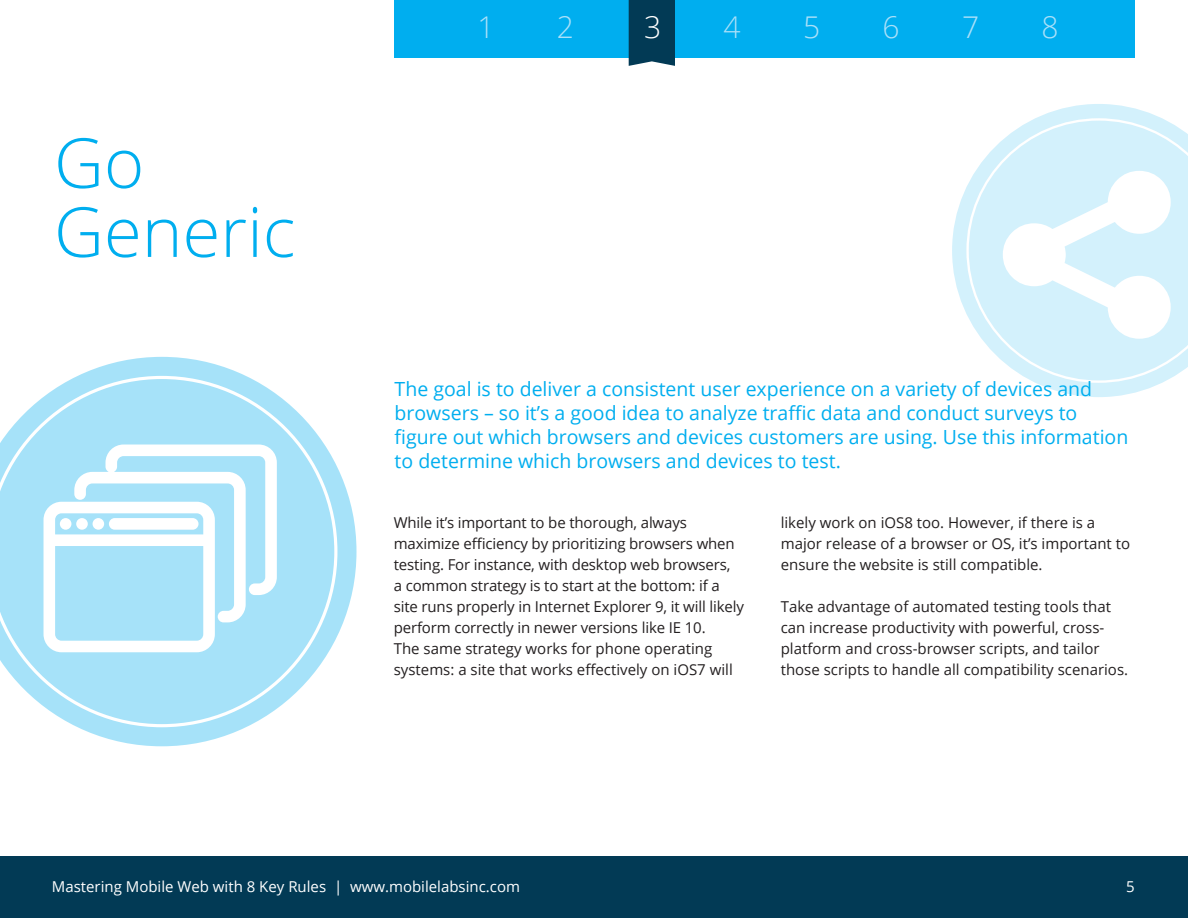
<style>
.page{position:relative;width:1188px;height:918px;background:#fff}
.page>*{position:absolute;margin:0;border:0;box-sizing:border-box;transform-origin:0 0}
.t1{font:300 69px/69px "Open Sans";color:#00aeef}
.t2{font:300 30px "Open Sans";color:#aae0f9}
.t3{font:300 30px "Open Sans";color:#fff}
.t4{font:19.5px/24px "Open Sans";color:#00aeef}
.t5{font:15px/21px "Open Sans";color:#231f20}
.t6{font:15px "Open Sans";color:#fff}
</style>
<div class="page">
<div style="left:0;top:856px;width:1188px;height:62px;background:#023a55"></div>
<div style="left:394px;top:0;width:741px;height:57px;background:#00aeef"></div>
<svg style="left:952px;top:104px;width:209px;height:293px"></svg>
<svg style="left:966px;top:118px;width:222px;height:265px"></svg>
<svg style="left:1003px;top:171px;width:168px;height:168px"></svg>
<svg style="left:77px;top:357px;width:280px;height:389px"></svg>
<svg style="left:0;top:376px;width:337px;height:351px"></svg>
<svg style="left:44px;top:445px;width:233px;height:207px;fill:#a6e2f9"></svg>
<svg style="left:45px;top:503px;width:168px;height:148px"></svg>
<div style="left:629px;top:0;width:46px;height:66px;background:#023a55"></div>
<p class="t1" style="left:54px;top:127px;width:243px">Go<br>Generic</p>
<p class="t2" style="left:477px;top:6px;width:19px">1</p>
<p class="t2" style="left:557px;top:6px;width:19px">2</p>
<p class="t3" style="left:644px;top:6px;width:19px">3</p>
<p class="t2" style="left:724px;top:6px;width:19px">4</p>
<p class="t2" style="left:803px;top:6px;width:19px">5</p>
<p class="t2" style="left:883px;top:6px;width:19px">6</p>
<p class="t2" style="left:962px;top:6px;width:19px">7</p>
<p class="t2" style="left:1042px;top:6px;width:19px">8</p>
<p class="t4" style="left:395px;top:376px;width:735px">The goal is to deliver a consistent user experience on a variety of devices and browsers – so it’s a good idea to analyze traffic data and conduct surveys to figure out which browsers and devices customers are using. Use this information to determine which browsers and devices to test.</p>
<p class="t5" style="left:394px;top:512px;width:352px">While it’s important to be thorough, always maximize efficiency by prioritizing browsers when testing. For instance, with desktop web browsers,<br>a common strategy is to start at the bottom: if a site runs properly in Internet Explorer 9, it will likely perform correctly in newer versions like IE 10.</p>
<p class="t5" style="left:394px;top:638px;width:341px">The same strategy works for phone operating systems: a site that works effectively on iOS7 will</p>
<p class="t5" style="left:781px;top:512px;width:351px">likely work on iOS8 too. However, if there is a major release of a browser or OS, it’s important to ensure the website is still compatible.</p>
<p class="t5" style="left:781px;top:596px;width:349px">Take advantage of automated testing tools that can increase productivity with powerful, cross&shy;platform and cross-browser scripts, and tailor those scripts to handle all compatibility scenarios.</p>
<p class="t6" style="left:52px;top:876px;width:470px">Mastering Mobile Web with 8 Key Rules | www.mobilelabsinc.com</p>
<p class="t6" style="left:1126px;top:876px;width:10px">5</p>
</div>
